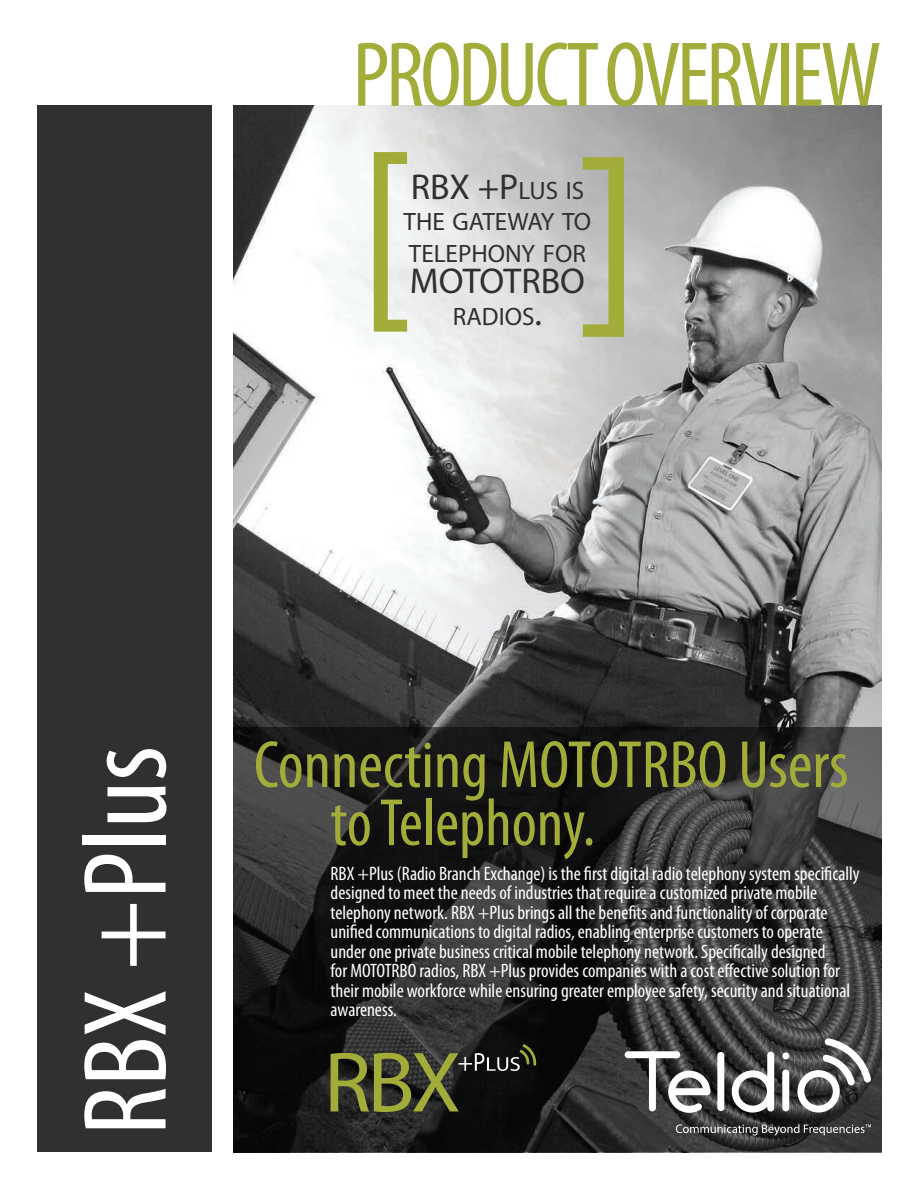
<style>
.page{position:relative;width:918px;height:1188px;background:#fff}
.page>*{position:absolute;margin:0;border:0;box-sizing:border-box;transform-origin:0 0}
.t1{font:condensed 225px "Myriad Pro";color:#a1ad38}
.t2{font:225px "Myriad Pro";color:#a1ad38}
.t3{font:condensed 120px "Myriad Pro";color:#fff}
.t4{font:condensed 93px "Myriad Pro";letter-spacing:-.04em;color:#a1ad38}
.t5{font:condensed 67.5px "Myriad Pro";color:#a1ad38}
.t6{font:36px "Myriad Pro";color:#312f30}
.t7{font:25.2px/31.5px "Myriad Pro";color:#312f30}
.t8{font:condensed 19.5px/19.5px "Myriad Pro";color:#fff}
.s1{font-size:25.2px}
.s2{font-size:36px}
</style>
<div class="page">
<img style="left:233px;top:106px;width:649px;height:622px">
<svg style="left:233px;top:728px;width:649px;height:424px;background:#282928"></svg>
<div style="left:37px;top:106px;width:174px;height:1046px;background:#312f30"></div>
<div style="left:649px;top:1052px;width:7px;height:59px;background:#fff;border-radius:3px"></div>
<div style="left:625px;top:1051px;width:55px;height:7px;background:#fff;border-radius:3px"></div>
<svg style="left:668px;top:1071px;width:42px;height:42px"></svg>
<div style="left:671px;top:1088px;width:39px;height:7px;background:#fff;border-radius:3px"></div>
<div style="left:717px;top:1052px;width:7px;height:59px;background:#fff;border-radius:3px"></div>
<svg style="left:732px;top:1070px;width:42px;height:43px"></svg>
<div style="left:767px;top:1052px;width:7px;height:60px;background:#fff;border-radius:3px"></div>
<div style="left:782px;top:1070px;width:7px;height:41px;background:#fff;border-radius:3px"></div>
<div style="left:782px;top:1052px;width:7px;height:7px;background:#fff;border-radius:3px"></div>
<svg style="left:797px;top:1038px;width:74px;height:74px"></svg>
<svg style="left:676px;top:1124px;width:195px;height:12px;background:#595959"></svg>
<svg style="left:331px;top:1044px;width:205px;height:68px;background:#3f4227"></svg>
<h3 class="t4" style="left:353px;top:19px;width:530px">Product Overview</h3>
<h1 class="t1" style="left:357px;top:96px;width:58px">[</h1>
<h1 class="t2" style="left:578px;top:97px;width:65px">]</h1>
<h3 class="t6" style="left:411px;top:164px;width:175px">RBX +P<span class="s1">LUS IS</span></h3>
<p class="t7" style="left:404px;top:206px;width:189px">THE GATEWAY TO<br>TELEPHONY FOR</p>
<h3 class="t6" style="left:410px;top:259px;width:51px">MOTOT</h3>
<h3 class="t6" style="left:521px;top:259px;width:63px">RBO</h3>
<p class="t7" style="left:453px;top:300px;width:91px">RADIOS<span class="s2">.</span></p>
<h2 class="t3" style="left:53px;top:1136px;width:391px;rotate:-90deg">RBX +Plus</h2>
<h3 class="t5" style="left:254px;top:724px;width:312px">Connecting MOTOTR</h3>
<h3 class="t5" style="left:669px;top:724px;width:181px">BO Users</h3>
<h3 class="t5" style="left:331px;top:782px;width:266px">to Telephony.</h3>
<p class="t8" style="left:331px;top:863px;width:531px">RBX +Plus (Radio Branch Exchange) is the first digital radio telephony system specifically designed to meet the needs of industries that require a customized private mobile telephony network. RBX +Plus brings all the benefits and functionality of corporate unified communications to digital radios, enabling enterprise customers to operate under one private business critical mobile telephony network. Specifically designed<br>for MOTOTR</p>
<p class="t8" style="left:331px;top:961px;width:521px;text-indent:69px">BO radios, RBX +Plus provides companies with a cost effective solution for their mobile workforce while ensuring greater employee safety, security and situational awareness.</p>
</div>
